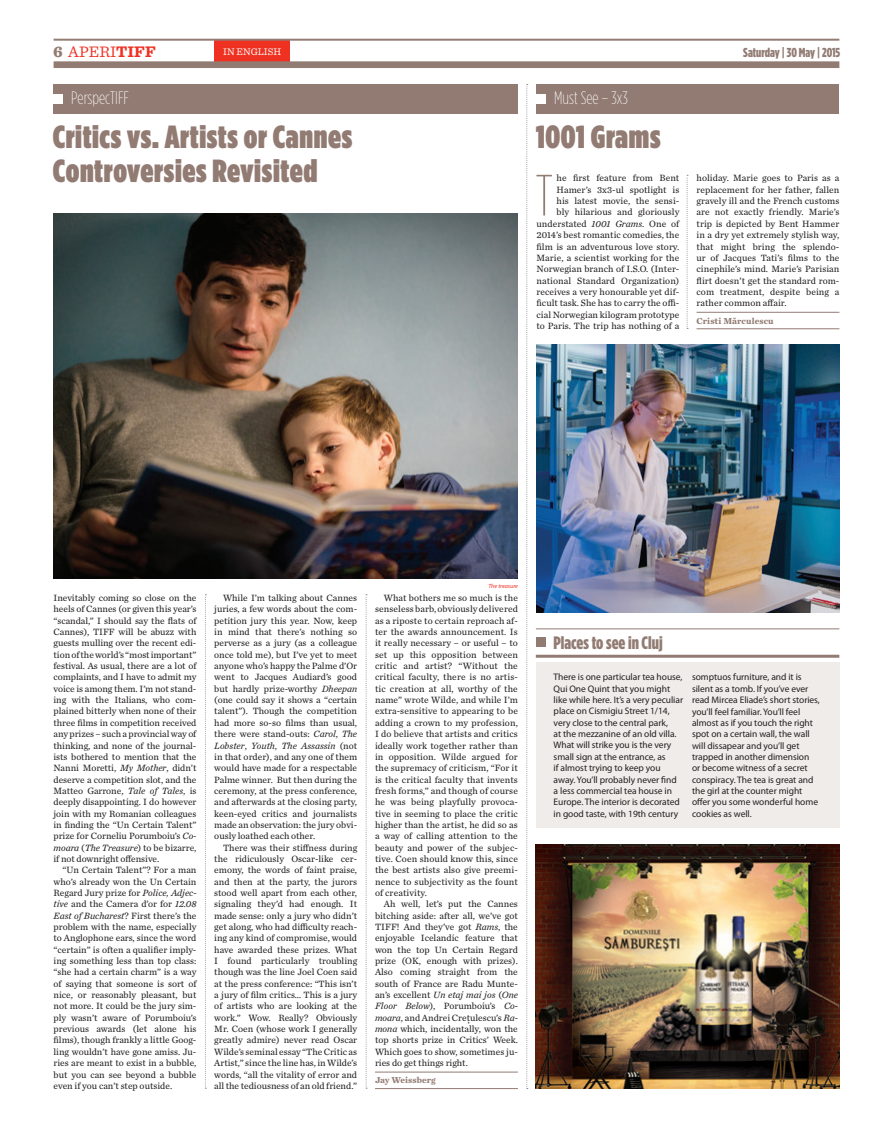
<style>
.page{position:relative;width:893px;height:1134px;background:#fff}
.page>*{position:absolute;margin:0;border:0;box-sizing:border-box;transform-origin:0 0}
.t1{font:200 58.1px "Gotham Condensed";color:#927b73}
.t2{font:900 32px/34px "Gotham Condensed";letter-spacing:.02em;color:#927b73}
.t3{font:200 18px "Gotham Condensed";color:#fff}
.t4{font:900 18px "Gotham Condensed";color:#927b73}
.t5{font:16px "Sentinel";color:#ef3122}
.t6{font:900 13px "Gotham Condensed";color:#927b73}
.t7{font:10px "Sentinel";color:#fff}
.t8{font:9.5px/11.3px "Chronicle Text G2";letter-spacing:.005em;color:#231f20;text-align:justify}
.t9{font:9.5px/11.3px "Myriad Pro";letter-spacing:-.005em;color:#231f20}
.t10{font:700 9px "Chronicle Text G2";letter-spacing:.005em;color:#927b73}
.t11{font:italic 6px "Myriad Pro";color:#ef3122}
.s1{font-weight:900;color:#927b73}
.s2{font-weight:700}
.s3{font-style:italic}
</style>
<div class="page">
<div style="left:214px;top:40px;width:75px;height:21px;background:#ef3122"></div>
<div style="left:54px;top:61px;width:785px;height:7px;background:#927b73"></div>
<hr style="left:54px;top:39px;width:785px;height:2px;background:#927b73">
<div style="left:54px;top:84px;width:464px;height:29px;background:#927b73"></div>
<div style="left:536px;top:84px;width:303px;height:29px;background:#927b73"></div>
<div style="left:54px;top:94px;width:9px;height:9px;background:#fff"></div>
<div style="left:536px;top:94px;width:10px;height:9px;background:#fff"></div>
<hr style="left:696px;top:312px;width:143px;height:1px;background:#927b73">
<hr style="left:696px;top:328px;width:143px;height:1px;background:#927b73">
<hr style="left:375px;top:1072px;width:143px;height:1px;background:#927b73">
<hr style="left:375px;top:1088px;width:143px;height:1px;background:#927b73">
<div style="left:536px;top:662px;width:303px;height:166px;background:#f0ece9"></div>
<hr style="left:536px;top:655px;width:303px;height:3px;background:#927b73">
<hr style="left:536px;top:628px;width:303px;height:1px;background:#927b73">
<div style="left:536px;top:637px;width:10px;height:10px;background:#927b73"></div>
<img style="left:54px;top:213px;width:464px;height:365px">
<img style="left:536px;top:345px;width:303px;height:267px">
<img style="left:536px;top:845px;width:303px;height:244px">
<svg style="left:205px;top:594px;width:1px;height:495px"></svg>
<svg style="left:366px;top:594px;width:1px;height:495px"></svg>
<svg style="left:526px;top:84px;width:2px;height:1005px"></svg>
<svg style="left:687px;top:175px;width:1px;height:154px"></svg>
<h3 class="t5" style="left:53px;top:39px;width:104px"><span class="s1">6</span> APERI<span class="s2">TIFF</span></h3>
<p class="t7" style="left:223px;top:44px;width:59px">IN ENGLISH</p>
<h3 class="t6" style="left:743px;top:44px;width:99px">Saturday | 30 May | 2015</h3>
<h3 class="t3" style="left:71px;top:88px;width:59px">PerspecTIFF</h3>
<h3 class="t3" style="left:554px;top:88px;width:75px">Must See – 3x3</h3>
<h2 class="t2" style="left:53px;top:119px;width:301px">Critics vs. Artists or Cannes<br>Controversies Revisited</h2>
<h2 class="t2" style="left:536px;top:119px;width:126px">1001 Grams</h2>
<p class="t8" style="left:536px;top:172px;width:144px;text-align:right">he first feature from Bent<br>Hamer’s 3x3-ul spotlight is<br>his latest movie, the sensi-<br>bly hilarious and gloriously understated <span class="s3">1001 Grams</span>. One of<br>2014’s best romantic comedies, the film is an adventurous love story.<br>Marie, a scientist working for the<br>Norwegian branch of I.S.O. (Inter&shy;national Standard Organization) receives a very honourable yet dif&shy;ficult task. She has to carry the offi&shy;cial Norwegian kilogram prototype to Paris. The trip has nothing of a</p>
<p class="t8" style="left:696px;top:172px;width:144px">holiday. Marie goes to Paris as a replacement for her father, fallen gravely ill and the French customs are not exactly friendly. Marie’s trip is depicted by Bent Hammer in a dry yet extremely stylish way, that might bring the splendo&shy;ur of Jacques Tati’s films to the cinephile’s mind. Marie’s Parisian flirt doesn’t get the standard rom&shy;com treatment, despite being a rather common affair.</p>
<h1 class="t1" style="left:536px;top:163px;width:18px">T</h1>
<p class="t10" style="left:696px;top:313px;width:79px">Cristi Mărculescu</p>
<p class="t8" style="left:54px;top:592px;width:144px">Inevitably coming so close on the heels of Cannes (or given this year’s “scandal,” I should say the flats of Cannes), TIFF will be abuzz with guests mulling over the recent edi&shy;tion of the world’s “most important” festival. As usual, there are a lot of complaints, and I have to admit my voice is among them. I’m not stand&shy;ing with the Italians, who com&shy;plained bitterly when none of their three films in competition received any prizes – such a provincial way of thinking, and none of the journal&shy;ists bothered to mention that the Nanni Moretti, <span class="s3">My Mother</span>, didn’t deserve a competition slot, and the Matteo Garrone, <span class="s3">Tale of Tales</span>, is deeply disappointing. I do however join with my Romanian colleagues in finding the “Un Certain Talent” prize for Corneliu Porumboiu’s <span class="s3">Co&shy;moara</span> (<span class="s3">The Treasure</span>) to be bizarre, if not downright offensive.</p>
<p class="t8" style="left:54px;top:864px;width:144px;text-indent:9px">“Un Certain Talent”? For a man who’s already won the Un Certain Regard Jury prize for <span class="s3">Police, Adjec&shy;tive</span> and the Camera d’or for <span class="s3">12.08<br>East of Bucharest</span>? First there’s the problem with the name, especially to Anglophone ears, since the word “certain” is often a qualifier imply&shy;ing something less than top class: “she had a certain charm” is a way of saying that someone is sort of nice, or reasonably pleasant, but not more. It could be the jury sim&shy;ply wasn’t aware of Porumboiu’s previous awards (let alone his films), though frankly a little Goog&shy;ling wouldn’t have gone amiss. Ju&shy;ries are meant to exist in a bubble, but you can see beyond a bubble even if you can’t step outside.</p>
<p class="t8" style="left:214px;top:592px;width:144px;text-indent:9px">While I’m talking about Cannes juries, a few words about the com&shy;petition jury this year. Now, keep in mind that there’s nothing so perverse as a jury (as a colleague once told me), but I’ve yet to meet anyone who’s happy the Palme d’Or went to Jacques Audiard’s good but hardly prize-worthy <span class="s3">Dheepan </span>(one could say it shows a “certain talent”). Though the competition had more so-so films than usual, there were stand-outs: <span class="s3">Carol</span>, <span class="s3">The Lobster</span>, <span class="s3">Youth</span>, <span class="s3">The Assassin</span> (not in that order), and any one of them would have made for a respectable Palme winner. But then during the ceremony, at the press conference, and afterwards at the closing party, keen-eyed critics and journalists made an observation: the jury obvi&shy;ously loathed each other.</p>
<p class="t8" style="left:214px;top:841px;width:144px;text-indent:9px">There was their stiffness during the ridiculously Oscar-like cer&shy;emony, the words of faint praise, and then at the party, the jurors stood well apart from each other, signaling they’d had enough. It made sense: only a jury who didn’t get along, who had difficulty reach&shy;ing any kind of compromise, would have awarded these prizes. What I found particularly troubling though was the line Joel Coen said at the press conference: “This isn’t a jury of film critics… This is a jury of artists who are looking at the work.” Wow. Really? Obviously Mr. Coen (whose work I generally greatly admire) never read Oscar Wilde’s seminal essay “The Critic as Artist,” since the line has, in Wilde’s words, “all the vitality of error and all the tediousness of an old friend.”</p>
<p class="t11" style="left:488px;top:582px;width:31px">The treasure</p>
<p class="t8" style="left:375px;top:592px;width:144px;text-indent:9px">What bothers me so much is the senseless barb, obviously delivered as a riposte to certain reproach af&shy;ter the awards announcement. Is it really necessary – or useful – to set up this opposition between critic and artist? “Without the critical faculty, there is no artis&shy;tic creation at all, worthy of the name” wrote Wilde, and while I’m extra-sensitive to appearing to be adding a crown to my profession, I do believe that artists and critics ideally work together rather than in opposition. Wilde argued for the supremacy of criticism, “For it is the critical faculty that invents fresh forms,” and though of course he was being playfully provoca&shy;tive in seeming to place the critic higher than the artist, he did so as a way of calling attention to the beauty and power of the subjec&shy;tive. Coen should know this, since the best artists also give preemi&shy;nence to subjectivity as the fount of creativity.</p>
<p class="t8" style="left:375px;top:898px;width:144px;text-indent:9px">Ah well, let’s put the Cannes bitching aside: after all, we’ve got TIFF! And they’ve got <span class="s3">Rams</span>, the enjoyable Icelandic feature that won the top Un Certain Regard prize (OK, enough with prizes).<br>Also coming straight from the south of France are Radu Munte&shy;an’s excellent <span class="s3">Un etaj mai jos</span> (<span class="s3">One Floor Below</span>), Porumboiu’s <span class="s3">Co&shy;moara</span>, and Andrei Creţulescu’s <span class="s3">Ra&shy;mona</span> which, incidentally, won the top shorts prize in Critics’ Week.<br>Which goes to show, sometimes ju&shy;ries do get things right.</p>
<p class="t10" style="left:375px;top:1073px;width:62px">Jay Weissberg</p>
<h3 class="t4" style="left:553px;top:631px;width:111px">Places to see in Cluj</h3>
<p class="t9" style="left:554px;top:672px;width:131px">There is one particular tea house,<br>Qui One Quint that you might like while here. It’s a very peculiar place on Cismigiu Street 1/14, very close to the central park,<br>at the mezzanine of an old villa.<br>What will strike you is the very small sign at the entrance, as<br>if almost trying to keep you away. You’ll probably never find a less commercial tea house in<br>Europe. The interior is decorated in good taste, with 19th century</p>
<p class="t9" style="left:692px;top:672px;width:129px">somptuos furniture, and it is silent as a tomb. If you’ve ever read Mircea Eliade’s short stories, you’ll feel familiar. You’ll feel almost as if you touch the right spot on a certain wall, the wall will dissapear and you’ll get trapped in another dimension or become witness of a secret conspiracy. The tea is great and the girl at the counter might offer you some wonderful home cookies as well.</p>
</div>
